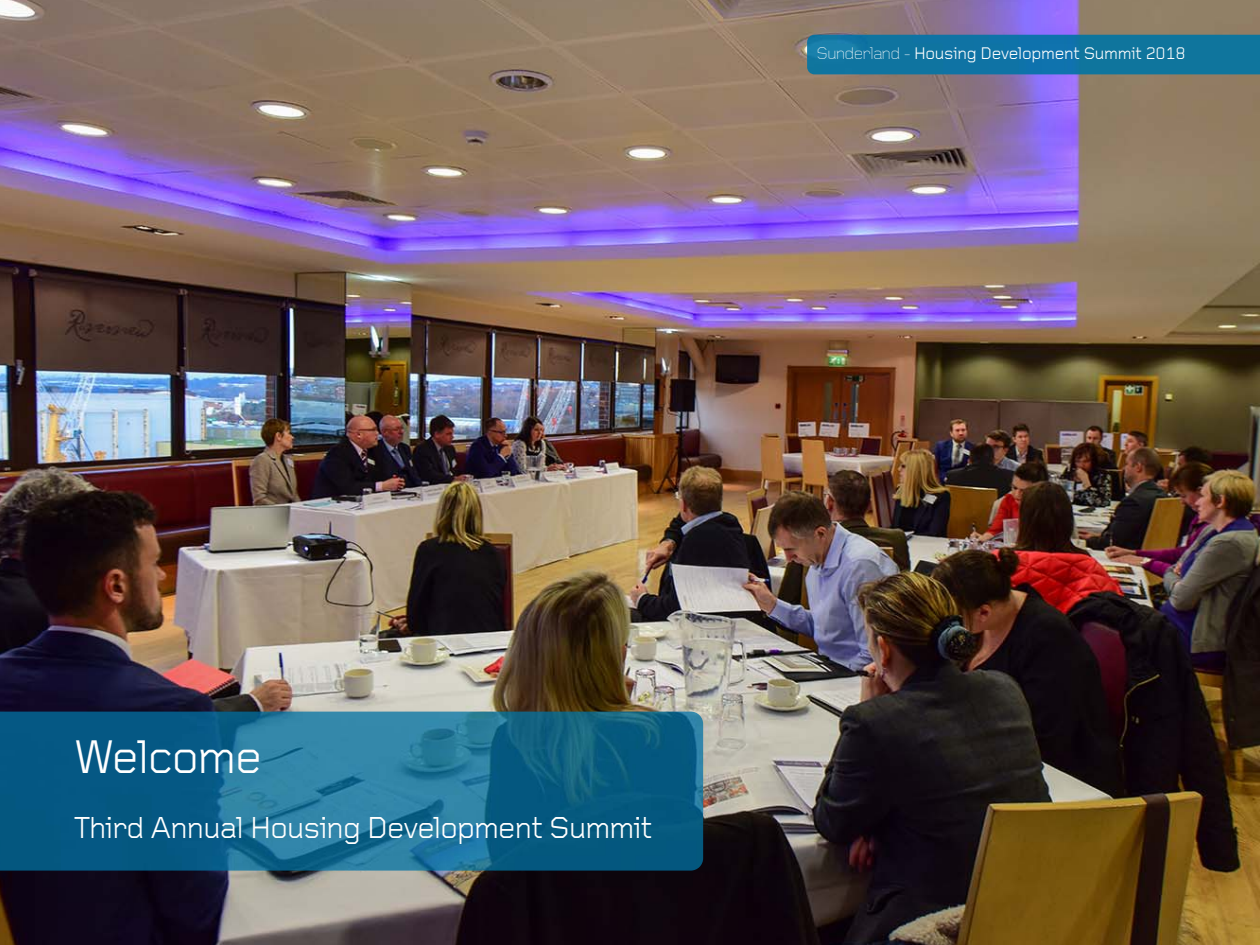
<style>
.page{position:relative;width:1260px;height:945px;background:#fff}
.page>*{position:absolute;margin:0;border:0;box-sizing:border-box;transform-origin:0 0}
.t1{font:49px "Foundry Gridnik";letter-spacing:-.025em;color:#fff}
.t2{font:31.5px "Foundry Gridnik";letter-spacing:-.025em;color:#fff}
.t3{font:17.5px "Foundry Gridnik";letter-spacing:-.015em;color:#fff}
.s1{font-weight:300}
</style>
<div class="page">
<img style="left:0;top:0;width:1260px;height:945px">
<img style="left:807px;top:35px;width:453px;height:39px">
<img style="left:0;top:712px;width:703px;height:159px">
<p class="t3" style="left:816px;top:47px;width:371px"><span class="s1">Sunderland -</span> Housing Development Summit 2018</p>
<h1 class="t1" style="left:74px;top:741px;width:189px">Welcome</h1>
<h2 class="t2" style="left:74px;top:817px;width:579px">Third Annual Housing Development Summit</h2>
</div>
